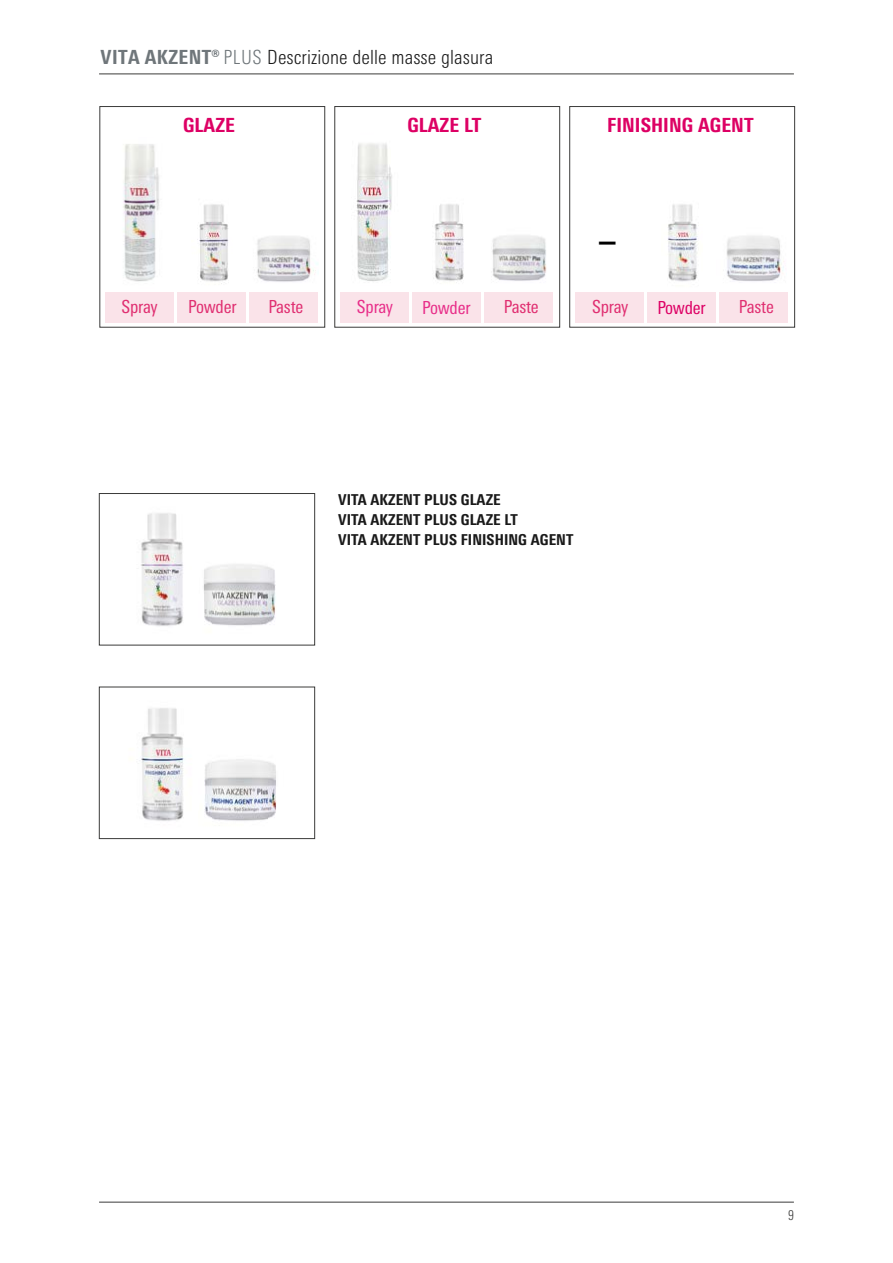
<style>
.page{position:relative;width:893px;height:1263px;background:#fff}
.page>*{position:absolute;margin:0;border:0;box-sizing:border-box;transform-origin:0 0}
.t1{font:800 condensed 33px "Univers Next Pro";color:#000}
.t2{font:300 condensed 19.5px "Univers Next Pro";letter-spacing:.005em;color:#1a1a1a}
.t3{font:800 condensed 19.5px "Univers Next Pro";letter-spacing:.005em;color:#dd0064}
.t4{font:condensed 18px "Univers Next Pro";letter-spacing:-.01em;color:#e02f71}
.t5{font:condensed 18px "Univers Next Pro";letter-spacing:-.01em;color:#e82e89}
.t6{font:condensed 18px "Univers Next Pro";letter-spacing:-.01em;color:#dd0064}
.t7{font:800 condensed 15px/20.2px "Univers Next Pro";letter-spacing:.005em;color:#1a1a1a}
.t8{font:300 condensed 13.5px "Univers Next Pro";color:#3b3b3a}
.s1{font-weight:800;color:#6f767a}
.s2{color:#6f767a}
</style>
<div class="page">
<hr style="left:99px;top:74px;width:695px;height:1px;background:#3b3b3a">
<hr style="left:99px;top:1202px;width:695px;height:1px;background:#3b3b3a">
<img style="left:141px;top:513px;width:42px;height:113px">
<div style="left:99px;top:493px;width:216px;height:152px;border:1px solid #3b3b3a"></div>
<img style="left:203px;top:564px;width:73px;height:62px">
<img style="left:139px;top:708px;width:45px;height:113px">
<div style="left:99px;top:687px;width:216px;height:152px;border:1px solid #3b3b3a"></div>
<img style="left:204px;top:759px;width:72px;height:67px">
<div style="left:105px;top:292px;width:68px;height:31px;background:#fae3e9"></div>
<div style="left:178px;top:292px;width:68px;height:31px;background:#fae3e9"></div>
<div style="left:250px;top:292px;width:68px;height:31px;background:#fae3e9"></div>
<div style="left:100px;top:106px;width:225px;height:221px;border:1px solid #3b3b3a"></div>
<div style="left:340px;top:292px;width:68px;height:31px;background:#fae3e9"></div>
<div style="left:412px;top:292px;width:68px;height:31px;background:#fae3e9"></div>
<div style="left:485px;top:292px;width:68px;height:31px;background:#fae3e9"></div>
<div style="left:335px;top:106px;width:225px;height:221px;border:1px solid #3b3b3a"></div>
<div style="left:575px;top:292px;width:68px;height:31px;background:#fae3e9"></div>
<div style="left:647px;top:292px;width:68px;height:31px;background:#fae3e9"></div>
<div style="left:720px;top:292px;width:68px;height:31px;background:#fae3e9"></div>
<div style="left:569px;top:106px;width:226px;height:221px;border:1px solid #3b3b3a"></div>
<img style="left:123px;top:144px;width:37px;height:138px">
<img style="left:197px;top:204px;width:32px;height:80px">
<img style="left:433px;top:204px;width:31px;height:79px">
<img style="left:668px;top:204px;width:30px;height:78px">
<img style="left:257px;top:236px;width:61px;height:46px">
<img style="left:492px;top:235px;width:55px;height:46px">
<img style="left:726px;top:236px;width:58px;height:45px">
<img style="left:356px;top:143px;width:36px;height:138px">
<h2 class="t2" style="left:101px;top:46px;width:394px"><span class="s1">VITA AKZENT®</span> <span class="s2">PLUS</span> Descrizione delle masse glasura</h2>
<h2 class="t3" style="left:183px;top:113px;width:53px">GLAZE</h2>
<h2 class="t3" style="left:407px;top:113px;width:76px">GLAZE LT</h2>
<h2 class="t3" style="left:607px;top:113px;width:148px">FINISHING AGENT</h2>
<h1 class="t1" style="left:599px;top:221px;width:18px">–</h1>
<p class="t4" style="left:122px;top:297px;width:38px">Spray</p>
<p class="t4" style="left:188px;top:297px;width:50px">Powder</p>
<p class="t4" style="left:268px;top:297px;width:37px">Paste</p>
<p class="t5" style="left:357px;top:296px;width:38px">Spray</p>
<p class="t5" style="left:422px;top:297px;width:50px">Powder</p>
<p class="t4" style="left:504px;top:296px;width:37px">Paste</p>
<p class="t4" style="left:592px;top:296px;width:38px">Spray</p>
<p class="t6" style="left:657px;top:297px;width:50px">Powder</p>
<p class="t4" style="left:739px;top:296px;width:37px">Paste</p>
<p class="t7" style="left:338px;top:489px;width:237px">VITA AKZENT PLUS GLAZE<br>VITA AKZENT PLUS GLAZE LT<br>VITA AKZENT PLUS FINISHING AGENT</p>
<p class="t8" style="left:788px;top:1207px;width:7px">9</p>
</div>
